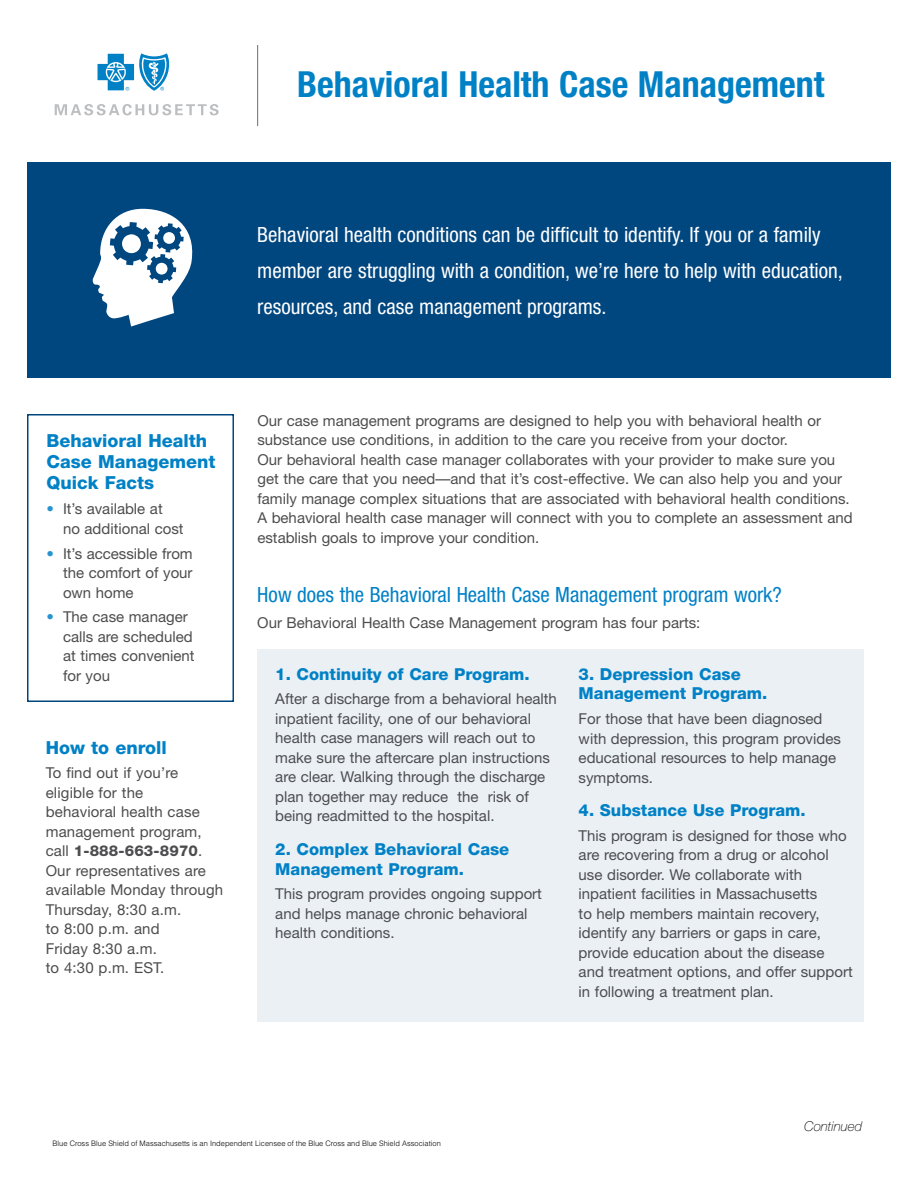
<style>
.page{position:relative;width:918px;height:1188px;background:#fff}
.page>*{position:absolute;margin:0;border:0;box-sizing:border-box;transform-origin:0 0}
.t1{font:700 condensed 36px "Helvetica Neue";color:#0081c6}
.t2{font:condensed 21px/36px "Helvetica Neue";color:#fff}
.t3{font:condensed 21px "Helvetica Neue";color:#0081c6}
.t4{font:800 18px/21px "Helvetica Neue";color:#0081c6}
.t5{font:800 16.5px/19.8px "Helvetica Neue";color:#0081c6}
.t6{font:15px/19.5px "Helvetica Neue";color:#4d4d4f}
.t7{font:italic 100 13.5px "Helvetica Neue";color:#000}
.t8{font:300 7.5px "Helvetica";color:#000}
.s1{color:#2694cf}
.s2{font-weight:800}
</style>
<div class="page">
<div style="left:257px;top:649px;width:607px;height:373px;background:#ebf0f5"></div>
<svg style="left:55px;top:104px;width:164px;height:11px"></svg>
<svg style="left:98px;top:53px;width:72px;height:38px"></svg>
<hr style="left:257px;top:45px;width:1px;height:81px;background:#6d6e71">
<div style="left:27px;top:162px;width:864px;height:216px;background:#00467f"></div>
<svg style="left:92px;top:209px;width:101px;height:118px"></svg>
<div style="left:27px;top:414px;width:207px;height:288px;border:2px solid #00467f"></div>
<h1 class="t1" style="left:297px;top:63px;width:529px">Behavioral Health Case Management</h1>
<h2 class="t2" style="left:257px;top:217px;width:587px">Behavioral health conditions can be difficult to identify. If you or a family member are struggling with a condition, we’re here to help with education, resources, and case management programs.</h2>
<p class="t4" style="left:46px;top:430px;width:170px">Behavioral Health<br>Case Management<br>Quick Facts</p>
<p class="t6" style="left:63px;top:499px;width:122px;text-indent:-16px"><span class="s1">•</span> It’s available at<br>no additional cost</p>
<p class="t6" style="left:63px;top:543px;width:131px;text-align:justify;text-indent:-16px"><span class="s1">•</span> It’s accessible from the comfort of your own home</p>
<p class="t6" style="left:63px;top:607px;width:133px;text-indent:-16px"><span class="s1">•</span> The case manager calls are scheduled at times convenient for you</p>
<p class="t4" style="left:46px;top:737px;width:123px">How to enroll</p>
<p class="t6" style="left:46px;top:763px;width:179px">To find out if you’re eligible for the<br>behavioral health case management program, call <span class="s2">1-888-663-8970</span>.<br>Our representatives are available Monday through<br>Thursday, 8:30 a.m.<br>to 8:00 p.m. and<br>Friday 8:30 a.m.<br>to 4:30 p.m. EST.</p>
<p class="t6" style="left:257px;top:411px;width:597px">Our case management programs are designed to help you with behavioral health or substance use conditions, in addition to the care you receive from your doctor.<br>Our behavioral health case manager collaborates with your provider to make sure you get the care that you need—and that it’s cost-effective. We can also help you and your family manage complex situations that are associated with behavioral health conditions.<br>A behavioral health case manager will connect with you to complete an assessment and establish goals to improve your condition.</p>
<h2 class="t3" style="left:257px;top:582px;width:526px">How does the Behavioral Health Case Management program work?</h2>
<p class="t6" style="left:257px;top:612px;width:445px">Our Behavioral Health Case Management program has four parts:</p>
<p class="t5" style="left:275px;top:664px;width:256px">1. Continuity of Care Program.</p>
<p class="t6" style="left:275px;top:689px;width:283px">After a discharge from a behavioral health inpatient facility, one of our behavioral health case managers will reach out to make sure the aftercare plan instructions are clear. Walking through the discharge plan together may reduce the risk of being readmitted to the hospital.</p>
<p class="t5" style="left:275px;top:839px;width:236px">2. Complex Behavioral Case<br>Management Program.</p>
<p class="t6" style="left:275px;top:884px;width:268px">This program provides ongoing support and helps manage chronic behavioral health conditions.</p>
<p class="t5" style="left:579px;top:664px;width:190px">3. Depression Case<br>Management Program.</p>
<p class="t6" style="left:579px;top:709px;width:264px">For those that have been diagnosed with depression, this program provides educational resources to help manage symptoms.</p>
<p class="t5" style="left:579px;top:800px;width:229px">4. Substance Use Program.</p>
<p class="t6" style="left:579px;top:826px;width:276px">This program is designed for those who are recovering from a drug or alcohol use disorder. We collaborate with inpatient facilities in Massachusetts<br>to help members maintain recovery, identify any barriers or gaps in care, provide education about the disease and treatment options, and offer support in following a treatment plan.</p>
<p class="t7" style="left:804px;top:1119px;width:60px">Continued</p>
<p class="t8" style="left:53px;top:1139px;width:390px">Blue Cross Blue Shield of Massachusetts is an Independent Licensee of the Blue Cross and Blue Shield Association</p>
</div>
